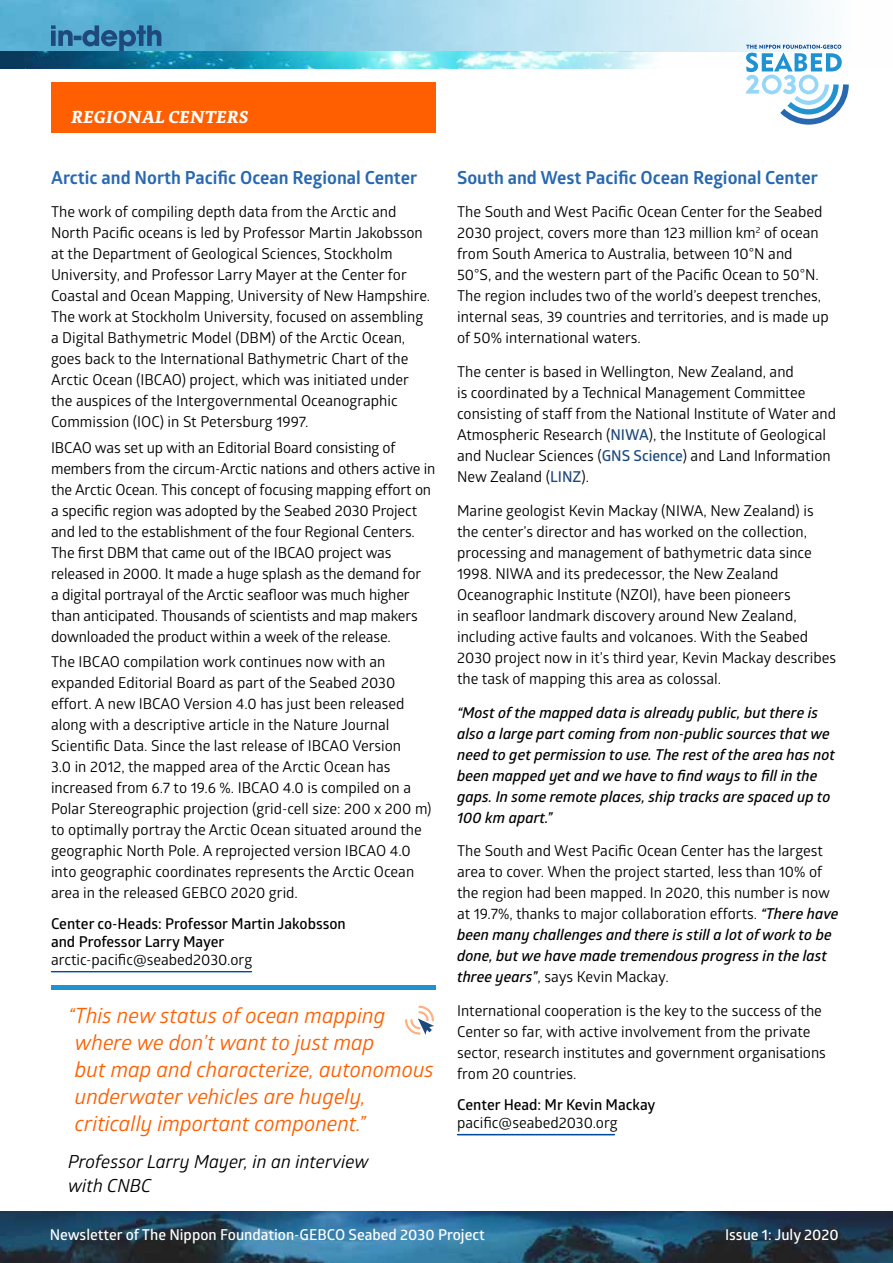
<style>
.page{position:relative;width:893px;height:1263px;background:#fff}
.page>*{position:absolute;margin:0;border:0;box-sizing:border-box;transform-origin:0 0}
.t1{font:italic 21px/27px "Glober";color:#ff5f00}
.t2{font:700 18px "Glober";color:#2768b1}
.t3{font:italic 18px/24px "Glober";color:#000}
.t4{font:italic 700 18px "Adagio Serif";letter-spacing:.01em;color:#fff}
.t5{font:15px/21px "Glober";color:#000}
.t6{font:italic 600 15px/21px "Glober";color:#000}
.t7{font:600 15px/18px "Glober";color:#000}
.t8{font:600 15px "Glober";color:#fff}
.s1{font-weight:600;color:#1d497c}
.s2{font-weight:600;font-style:italic}
</style>
<div class="page">
<img style="left:0;top:1212px;width:893px;height:51px">
<img style="left:0;top:0;width:841px;height:51px">
<svg style="left:0;top:51px;width:746px;height:17px"></svg>
<svg style="left:51px;top:25px;width:110px;height:26px"></svg>
<div style="left:51px;top:82px;width:385px;height:51px;background:#ff5f00"></div>
<svg style="left:746px;top:45px;width:103px;height:80px"></svg>
<div style="left:51px;top:985px;width:385px;height:5px;background:#1f92d1"></div>
<svg style="left:405px;top:1005px;width:29px;height:30px"></svg>
<svg style="left:457px;top:1134px;width:158px;height:1px"></svg>
<svg style="left:51px;top:971px;width:201px;height:1px"></svg>
<p class="t4" style="left:72px;top:105px;width:179px">REGIONAL CENTERS</p>
<p class="t2" style="left:51px;top:165px;width:368px">Arctic and North Pacific Ocean Regional Center</p>
<p class="t5" style="left:51px;top:201px;width:381px">The work of compiling depth data from the Arctic and North Pacific oceans is led by Professor Martin Jakobsson at the Department of Geological Sciences, Stockholm University, and Professor Larry Mayer at the Center for Coastal and Ocean Mapping, University of New Hampshire.<br>The work at Stockholm University, focused on assembling a Digital Bathymetric Model (DBM) of the Arctic Ocean, goes back to the International Bathymetric Chart of the Arctic Ocean (IBCAO) project, which was initiated under the auspices of the Intergovernmental Oceanographic Commission (IOC) in St Petersburg 1997.</p>
<p class="t5" style="left:51px;top:436px;width:386px">IBCAO was set up with an Editorial Board consisting of members from the circum-Arctic nations and others active in the Arctic Ocean. This concept of focusing mapping effort on a specific region was adopted by the Seabed 2030 Project and led to the establishment of the four Regional Centers.<br>The first DBM that came out of the IBCAO project was released in 2000. It made a huge splash as the demand for<br>a digital portrayal of the Arctic seafloor was much higher than anticipated. Thousands of scientists and map makers downloaded the product within a week of the release.</p>
<p class="t5" style="left:51px;top:650px;width:382px">The IBCAO compilation work continues now with an expanded Editorial Board as part of the Seabed 2030 effort. A new IBCAO Version 4.0 has just been released along with a descriptive article in the Nature Journal Scientific Data. Since the last release of IBCAO Version<br>3.0 in 2012, the mapped area of the Arctic Ocean has increased from 6.7 to 19.6 %. IBCAO 4.0 is compiled on a Polar Stereographic projection (grid-cell size: 200 x 200 m) to optimally portray the Arctic Ocean situated around the geographic North Pole. A reprojected version IBCAO 4.0 into geographic coordinates represents the Arctic Ocean area in the released GEBCO 2020 grid.</p>
<p class="t7" style="left:51px;top:914px;width:296px">Center co-Heads: Professor Martin Jakobsson and Professor Larry Mayer</p>
<p class="t5" style="left:51px;top:948px;width:203px">arctic-pacific@seabed2030.org</p>
<h1 class="t1" style="left:75px;top:1001px;width:360px;text-indent:-7px">“This new status of ocean mapping where we don’t want to just map<br>but map and characterize, autonomous underwater vehicles are hugely, critically important component.”</h1>
<p class="t3" style="left:68px;top:1148px;width:302px">Professor Larry Mayer, in an interview with CNBC</p>
<p class="t2" style="left:457px;top:165px;width:362px">South and West Pacific Ocean Regional Center</p>
<p class="t5" style="left:457px;top:201px;width:373px">The South and West Pacific Ocean Center for the Seabed 2030 project, covers more than 123 million km<sup>2</sup> of ocean from South America to Australia, between 10°N and 50°S, and the western part of the Pacific Ocean to 50°N.<br>The region includes two of the world’s deepest trenches, internal seas, 39 countries and territories, and is made up of 50% international waters.</p>
<p class="t5" style="left:457px;top:361px;width:381px">The center is based in Wellington, New Zealand, and<br>is coordinated by a Technical Management Committee consisting of staff from the National Institute of Water and Atmospheric Research (<span class="s1">NIWA</span>), the Institute of Geological and Nuclear Sciences (<span class="s1">GNS Science</span>) and Land Information New Zealand (<span class="s1">LINZ</span>).</p>
<p class="t5" style="left:457px;top:499px;width:381px">Marine geologist Kevin Mackay (NIWA, New Zealand) is the center’s director and has worked on the collection, processing and management of bathymetric data since 1998. NIWA and its predecessor, the New Zealand Oceanographic Institute (NZOI), have been pioneers<br>in seafloor landmark discovery around New Zealand, including active faults and volcanoes. With the Seabed 2030 project now in it’s third year, Kevin Mackay describes the task of mapping this area as colossal.</p>
<p class="t6" style="left:457px;top:701px;width:379px">“Most of the mapped data is already public, but there is also a large part coming from non-public sources that we need to get permission to use. The rest of the area has not been mapped yet and we have to find ways to fill in the gaps. In some remote places, ship tracks are spaced up to 100 km apart.”</p>
<p class="t5" style="left:457px;top:840px;width:383px">The South and West Pacific Ocean Center has the largest area to cover. When the project started, less than 10% of the region had been mapped. In 2020, this number is now at 19.7%, thanks to major collaboration efforts. <span class="s2">“There have been many challenges and there is still a lot of work to be done, but we have made tremendous progress in the last three years”</span>, says Kevin Mackay.</p>
<p class="t5" style="left:457px;top:1000px;width:370px">International cooperation is the key to the success of the Center so far, with active involvement from the private sector, research institutes and government organisations from 20 countries.</p>
<p class="t7" style="left:457px;top:1095px;width:200px">Center Head: Mr Kevin Mackay</p>
<p class="t5" style="left:457px;top:1111px;width:162px">pacific@seabed2030.org</p>
<p class="t8" style="left:50px;top:1224px;width:437px">Newsletter of The Nippon Foundation-GEBCO Seabed 2030 Project</p>
<p class="t8" style="left:725px;top:1224px;width:115px">Issue 1: July 2020</p>
</div>
